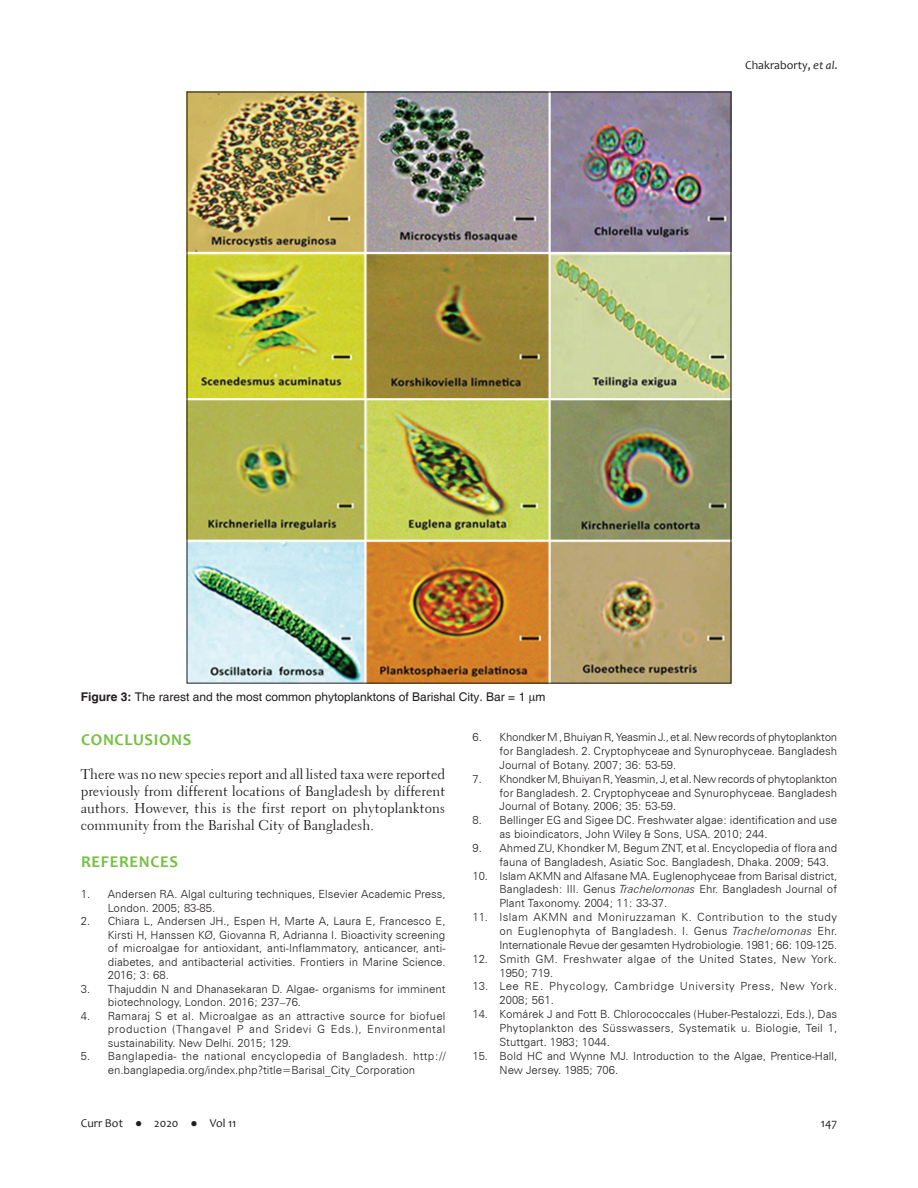
<style>
.page{position:relative;width:918px;height:1188px;background:#fff}
.page>*{position:absolute;margin:0;border:0;box-sizing:border-box;transform-origin:0 0}
.t1{font:700 16.5px "Candara";letter-spacing:.04em;color:#76c043}
.TX{font:14.25px/17.1px "Transitional 521 BT Roman A";color:#231f20;text-align:justify}
.FGC{font:12px "Helvetica";color:#231f20}
.t2{font:12px "Candara";color:#231f20}
.REF{font:300 11.25px/13.8px "Zurich BT";color:#231f20;text-align:justify}
.REF-2{font:300 11.25px/13.5px "Zurich BT";letter-spacing:.025em;color:#231f20;text-align:center}
.REF-3{font:300 11.25px/13.8px "Zurich BT";letter-spacing:.03em;color:#231f20}
.REF-4{font:300 11.25px/13.8px "Zurich BT";letter-spacing:.05em;color:#231f20}
.s1{font-style:italic}
.s2{font-weight:700}
.s3{font-family:"Sylfaen"}
</style>
<div class="page">
<img style="left:189px;top:94px;width:540px;height:587px">
<p class="t2" style="left:745px;top:58px;width:94px">Chakraborty, <span class="s1">et al</span>.</p>
<p class="FGC" style="left:81px;top:690px;width:466px"><span class="s2">Figure 3:</span> The rarest and the most common phytoplanktons of Barishal City. Bar = 1 m</p>
<h1 class="t1" style="left:81px;top:729px;width:112px">CONCLUSIONS</h1>
<p class="TX" style="left:81px;top:766px;width:366px">There was no new species report and all listed taxa were reported previously from different locations of Bangladesh by different authors. However, this is the first report on phytoplanktons community from the Barishal City of Bangladesh.</p>
<h1 class="t1" style="left:81px;top:852px;width:99px">REFERENCES</h1>
<p class="REF" style="left:108px;top:887px;width:339px;text-indent:-27px">1. Andersen RA. Algal culturing techniques, Elsevier Academic Press,<br>London. 2005; 83-85.</p>
<p class="REF" style="left:108px;top:914px;width:339px;text-indent:-27px">2. Chiara L, Andersen JH., Espen H, Marte A, Laura E, Francesco E, Kirsti H, Hanssen KØ, Giovanna R, Adrianna I. Bioactivity screening of microalgae for antioxidant, anti-Inflammatory, anticancer, anti&shy;diabetes, and antibacterial activities. Frontiers in Marine Science.<br>2016; 3: 68.</p>
<p class="REF" style="left:108px;top:982px;width:339px;text-indent:-27px">3. Thajuddin N and Dhanasekaran D. Algae- organisms for imminent biotechnology, London. 2016; 237–76.</p>
<p class="REF" style="left:108px;top:1009px;width:339px;text-indent:-27px">4. Ramaraj S et al. Microalgae as an attractive source for biofuel production (Thangavel P and Sridevi G Eds.), Environmental sustainability. New Delhi. 2015; 129.</p>
<p class="REF-2" style="left:81px;top:1049px;width:366px">5. Banglapedia- the national encyclopedia of Bangladesh. http:// en.banglapedia.org/index.php?title=Barisal_City_Corporation</p>
<p class="REF" style="left:500px;top:730px;width:339px;text-indent:-27px">6. Khondker M , Bhuiyan R, Yeasmin J., et al. New records of phytoplankton for Bangladesh. 2. Cryptophyceae and Synurophyceae. Bangladesh Journal of Botany. 2007; 36: 53-59.</p>
<p class="REF" style="left:500px;top:772px;width:339px;text-indent:-27px">7. Khondker M, Bhuiyan R, Yeasmin, J, et al. New records of phytoplankton for Bangladesh. 2. Cryptophyceae and Synurophyceae. Bangladesh Journal of Botany. 2006; 35: 53-59.</p>
<p class="REF" style="left:500px;top:813px;width:339px;text-indent:-27px">8. Bellinger EG and Sigee DC. Freshwater algae: identification and use as bioindicators, John Wiley &amp; Sons, USA. 2010; 244.</p>
<p class="REF" style="left:500px;top:841px;width:339px;text-indent:-27px">9. Ahmed ZU, Khondker M, Begum ZNT, et al. Encyclopedia of flora and fauna of Bangladesh, Asiatic Soc. Bangladesh, Dhaka. 2009; 543.</p>
<p class="REF" style="left:500px;top:869px;width:339px;text-indent:-27px">10. Islam AKMN and Alfasane MA. Euglenophyceae from Barisal district, Bangladesh: III. Genus <span class="s1">Trachelomonas</span> Ehr. Bangladesh Journal of Plant Taxonomy. 2004; 11: 33-37.</p>
<p class="REF" style="left:500px;top:910px;width:339px;text-indent:-27px">11. Islam AKMN and Moniruzzaman K. Contribution to the study on Euglenophyta of Bangladesh. I. Genus <span class="s1">Trachelomonas</span> Ehr.<br>Internationale Revue der gesamten Hydrobiologie. 1981; 66: 109-125.</p>
<p class="REF-3" style="left:500px;top:952px;width:339px;text-indent:-27px">12. Smith GM. Freshwater algae of the United States, New York.<br>1950; 719.</p>
<p class="REF-4" style="left:500px;top:979px;width:339px;text-indent:-27px">13. Lee RE. Phycology, Cambridge University Press, New York.<br>2008; 561.</p>
<p class="REF" style="left:500px;top:1007px;width:339px;text-indent:-27px">14. Komárek J and Fott B. Chlorococcales (Huber-Pestalozzi, Eds.), Das Phytoplankton des Süsswassers, Systematik u. Biologie, Teil 1, Stuttgart. 1983; 1044.</p>
<p class="REF" style="left:500px;top:1049px;width:339px;text-indent:-27px">15. Bold HC and Wynne MJ. Introduction to the Algae, Prentice-Hall,<br>New Jersey. 1985; 706.</p>
<p class="t2" style="left:81px;top:1115px;width:157px">Curr Bot <span class="s3">●</span> 2020 <span class="s3">●</span> Vol 11</p>
<p class="t2" style="left:821px;top:1115px;width:18px">147</p>
</div>
